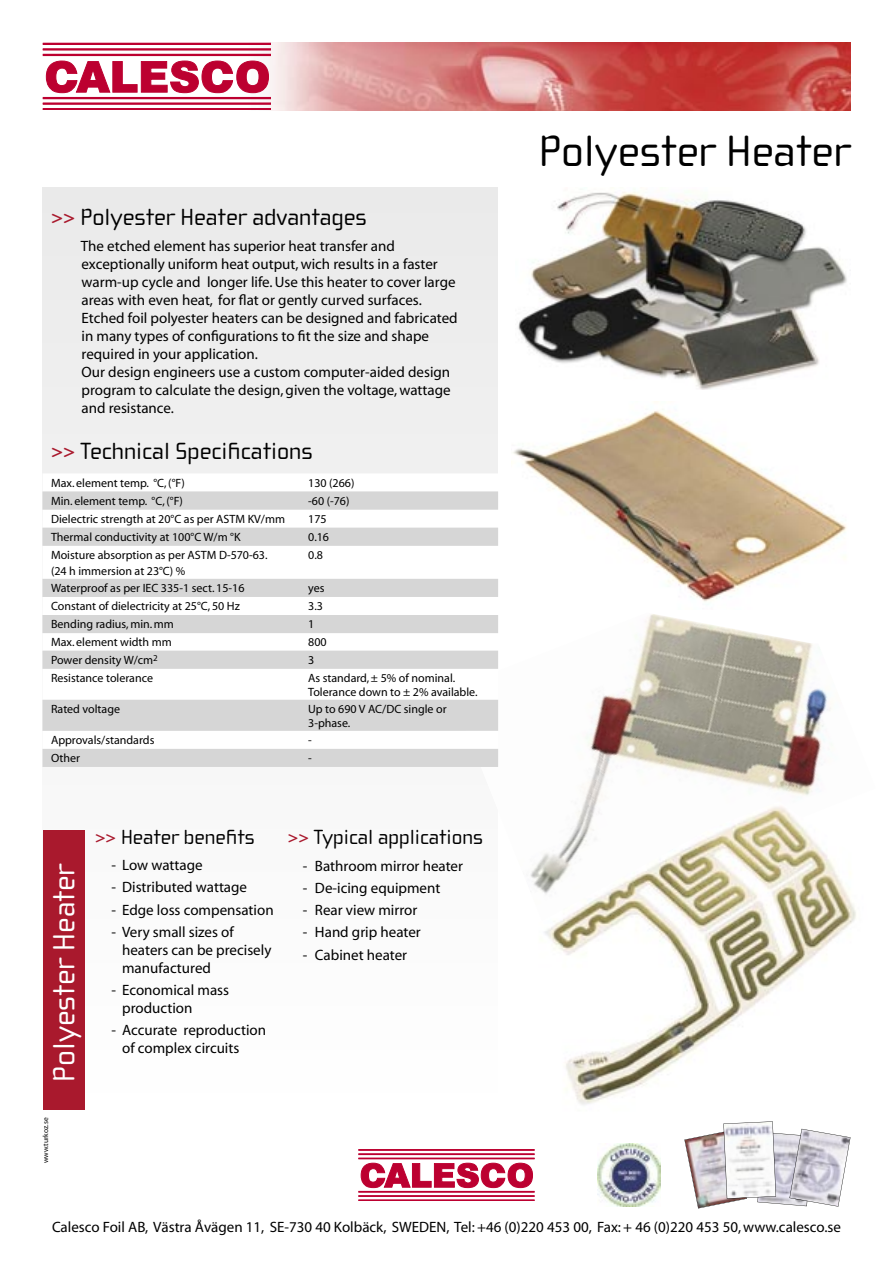
<style>
.page{position:relative;width:893px;height:1263px;background:#fff}
.page>*{position:absolute;margin:0;border:0;box-sizing:border-box;transform-origin:0 0}
.t1{font:45px "Cholla Wide";color:#000}
.t2{font:31.5px "Cholla Wide";color:#fff}
.t3{font:24px "Cholla Wide Old Style";color:#000}
.t4{font:21px "Cholla Wide Old Style";color:#000}
.t5{font:15px/18px "Myriad";color:#000}
.t6{font:12px/13.5px "Myriad";color:#000}
.t7{font:7.5px "Myriad";color:#000}
.s1{color:#a9192d}
</style>
<div class="page">
<img style="left:70px;top:43px;width:780px;height:68px">
<svg style="left:361px;top:1163px;width:172px;height:25px"></svg>
<hr style="left:358px;top:1149px;width:176px;height:2px;background:#bc0030">
<hr style="left:358px;top:1157px;width:176px;height:2px;background:#bc0030">
<hr style="left:358px;top:1153px;width:176px;height:2px;background:#bc0030">
<hr style="left:358px;top:1191px;width:176px;height:2px;background:#bc0030">
<hr style="left:358px;top:1199px;width:176px;height:2px;background:#bc0030">
<hr style="left:358px;top:1195px;width:176px;height:2px;background:#bc0030">
<img style="left:598px;top:1143px;width:63px;height:63px">
<svg style="left:684px;top:1121px;width:166px;height:87px"></svg>
<div style="left:43px;top:187px;width:454px;height:924px;background:linear-gradient(to right,#f3f3f3,#f6f6f6)"></div>
<svg style="left:46px;top:61px;width:223px;height:32px"></svg>
<hr style="left:43px;top:43px;width:228px;height:2px;background:#bc0030">
<hr style="left:43px;top:54px;width:228px;height:2px;background:#bc0030">
<hr style="left:43px;top:48px;width:228px;height:3px;background:#bc0030">
<hr style="left:43px;top:97px;width:228px;height:2px;background:#bc0030">
<hr style="left:43px;top:108px;width:228px;height:2px;background:#bc0030">
<hr style="left:43px;top:102px;width:228px;height:3px;background:#bc0030">
<div style="left:43px;top:831px;width:41px;height:279px;background:#a9192d"></div>
<img style="left:585px;top:614px;width:246px;height:187px">
<svg style="left:43px;top:491px;width:455px;height:276px;fill:#ddd"></svg>
<img style="left:530px;top:801px;width:326px;height:304px">
<img style="left:513px;top:411px;width:334px;height:191px">
<img style="left:518px;top:192px;width:329px;height:198px">
<h3 class="t3" style="left:51px;top:203px;width:317px"><span class="s1">&gt;&gt;</span> Polyester Heater advantages</h3>
<p class="t5" style="left:81px;top:238px;width:378px">The etched element has superior heat transfer and exceptionally uniform heat output, wich results in a faster warm-up cycle and longer life. Use this heater to cover large areas with even heat, for flat or gently curved surfaces.<br>Etched foil polyester heaters can be designed and fabricated in many types of configurations to fit the size and shape required in your application.<br>Our design engineers use a custom computer-aided design program to calculate the design, given the voltage, wattage and resistance.</p>
<h3 class="t3" style="left:51px;top:438px;width:263px"><span class="s1">&gt;&gt;</span> Technical Specifications</h3>
<p class="t6" style="left:51px;top:476px;width:135px">Max. element temp. °C, (°F)</p>
<p class="t6" style="left:308px;top:476px;width:48px">130 (266)</p>
<p class="t6" style="left:51px;top:494px;width:133px">Min. element temp. °C, (°F)</p>
<p class="t6" style="left:308px;top:494px;width:43px">-60 (-76)</p>
<p class="t6" style="left:51px;top:513px;width:235px">Dielectric strength at 20°C as per ASTM KV/mm</p>
<p class="t6" style="left:308px;top:513px;width:20px">175</p>
<p class="t6" style="left:51px;top:531px;width:191px">Thermal conductivity at 100°C W/m °K</p>
<p class="t6" style="left:308px;top:531px;width:22px">0.16</p>
<p class="t6" style="left:51px;top:548px;width:218px;line-height:15.6px">Moisture absorption as per ASTM D-570-63. (24 h immersion at 23°C) %</p>
<p class="t6" style="left:308px;top:549px;width:16px">0.8</p>
<p class="t6" style="left:51px;top:582px;width:195px">Waterproof as per IEC 335-1 sect. 15-16</p>
<p class="t6" style="left:308px;top:582px;width:18px">yes</p>
<p class="t6" style="left:51px;top:600px;width:190px">Constant of dielectricity at 25°C, 50 Hz</p>
<p class="t6" style="left:308px;top:600px;width:16px">3.3</p>
<p class="t6" style="left:51px;top:618px;width:124px">Bending radius, min. mm</p>
<p class="t6" style="left:308px;top:618px;width:8px">1</p>
<p class="t6" style="left:51px;top:636px;width:122px">Max. element width mm</p>
<p class="t6" style="left:308px;top:636px;width:20px">800</p>
<p class="t6" style="left:51px;top:654px;width:108px">Power density W/cm<sup>2</sup></p>
<p class="t6" style="left:308px;top:654px;width:8px">3</p>
<p class="t6" style="left:51px;top:672px;width:104px">Resistance tolerance</p>
<p class="t6" style="left:308px;top:672px;width:171px">As standard, ± 5% of nominal.<br>Tolerance down to ± 2% available.</p>
<p class="t6" style="left:51px;top:703px;width:71px">Rated voltage</p>
<p class="t6" style="left:308px;top:703px;width:140px">Up to 690 V AC/DC single or<br>3-phase.</p>
<p class="t6" style="left:51px;top:734px;width:105px">Approvals/standards</p>
<p class="t6" style="left:308px;top:734px;width:5px">-</p>
<p class="t6" style="left:51px;top:752px;width:31px">Other</p>
<p class="t6" style="left:308px;top:752px;width:5px">-</p>
<h2 class="t2" style="left:47px;top:1082px;width:220px;rotate:-90deg">Polyester Heater</h2>
<h3 class="t4" style="left:95px;top:825px;width:161px"><span class="s1">&gt;&gt;</span> Heater benefits</h3>
<p class="t5" style="left:112px;top:857px;width:92px">- Low wattage</p>
<p class="t5" style="left:112px;top:879px;width:137px">- Distributed wattage</p>
<p class="t5" style="left:112px;top:901px;width:164px">- Edge loss compensation</p>
<p class="t5" style="left:122px;top:923px;width:151px;text-indent:-10px">- Very small sizes of heaters can be precisely manufactured</p>
<p class="t5" style="left:122px;top:982px;width:108px;text-indent:-10px">- Economical mass production</p>
<p class="t5" style="left:122px;top:1022px;width:146px;text-indent:-10px">- Accurate reproduction of complex circuits</p>
<p class="t7" style="left:42px;top:1163px;width:47px;rotate:-90deg">www.turkoz.se</p>
<h3 class="t4" style="left:288px;top:825px;width:197px"><span class="s1">&gt;&gt;</span> Typical applications</h3>
<p class="t5" style="left:303px;top:857px;width:162px">- Bathroom mirror heater</p>
<p class="t5" style="left:303px;top:879px;width:139px">- De-icing equipment</p>
<p class="t5" style="left:303px;top:902px;width:116px">- Rear view mirror</p>
<p class="t5" style="left:303px;top:924px;width:119px">- Hand grip heater</p>
<p class="t5" style="left:303px;top:946px;width:106px">- Cabinet heater</p>
<h1 class="t1" style="left:539px;top:126px;width:313px">Polyester Heater</h1>
<p class="t5" style="left:52px;top:1218px;width:790px">Calesco Foil AB, Västra Åvägen 11, SE-730 40 Kolbäck, SWEDEN, Tel: +46 (0)220 453 00, Fax: + 46 (0)220 453 50, www.calesco.se</p>
</div>
